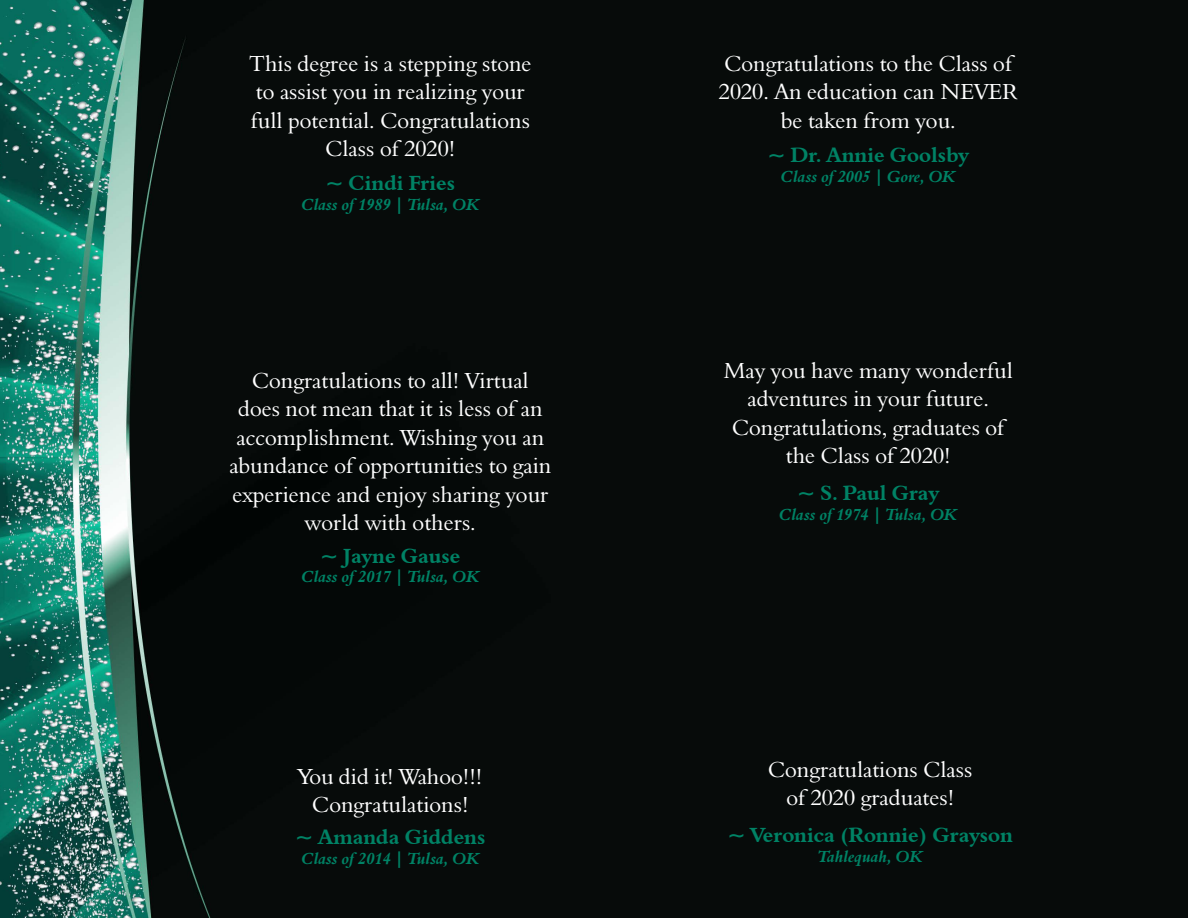
<style>
.page{position:relative;width:1188px;height:918px;background:#fff}
.page>*{position:absolute;margin:0;border:0;box-sizing:border-box;transform-origin:0 0}
.t1{font:22.5px/28.5px "Aldine 401 BT Roman A";color:#fff;text-align:center}
.t2{font:21px "Aldine 401 BT Bold A";color:#008265}
.t3{font:16.5px "Aldine 401 BT Bold Italic A";color:#008265}
</style>
<div class="page">
<img style="left:0;top:0;width:1188px;height:918px">
<p class="t1" style="left:249px;top:49px;width:284px">This degree is a stepping stone to assist you in realizing your full potential. Congratulations<br>Class of 2020!</p>
<h2 class="t2" style="left:326px;top:170px;width:131px">~ Cindi Fries</h2>
<h3 class="t3" style="left:301px;top:194px;width:179px">Class of 1989 | Tulsa, OK</h3>
<p class="t1" style="left:229px;top:366px;width:324px">Congratulations to all! Virtual does not mean that it is less of an accomplishment. Wishing you an abundance of opportunities to gain experience and enjoy sharing your world with others.</p>
<h2 class="t2" style="left:320px;top:543px;width:142px">~ Jayne Gause</h2>
<h3 class="t3" style="left:301px;top:567px;width:179px">Class of 2017 | Tulsa, OK</h3>
<p class="t1" style="left:299px;top:762px;width:185px">You did it! Wahoo!!!<br>Congratulations!</p>
<h2 class="t2" style="left:295px;top:824px;width:191px">~ Amanda Giddens</h2>
<h3 class="t3" style="left:301px;top:848px;width:179px">Class of 2014 | Tulsa, OK</h3>
<p class="t1" style="left:719px;top:49px;width:300px">Congratulations to the Class of<br>2020. An education can NEVER be taken from you.</p>
<h2 class="t2" style="left:768px;top:142px;width:203px">~ Dr. Annie Goolsby</h2>
<h3 class="t3" style="left:781px;top:166px;width:176px">Class of 2005 | Gore, OK</h3>
<p class="t1" style="left:724px;top:356px;width:291px">May you have many wonderful adventures in your future.<br>Congratulations, graduates of the Class of 2020!</p>
<h2 class="t2" style="left:797px;top:480px;width:143px">~ S. Paul Gray</h2>
<h3 class="t3" style="left:779px;top:504px;width:179px">Class of 1974 | Tulsa, OK</h3>
<p class="t1" style="left:768px;top:755px;width:206px">Congratulations Class of 2020 graduates!</p>
<h2 class="t2" style="left:728px;top:822px;width:287px">~ Veronica (Ronnie) Grayson</h2>
<h3 class="t3" style="left:818px;top:846px;width:106px">Tahlequah, OK</h3>
</div>
